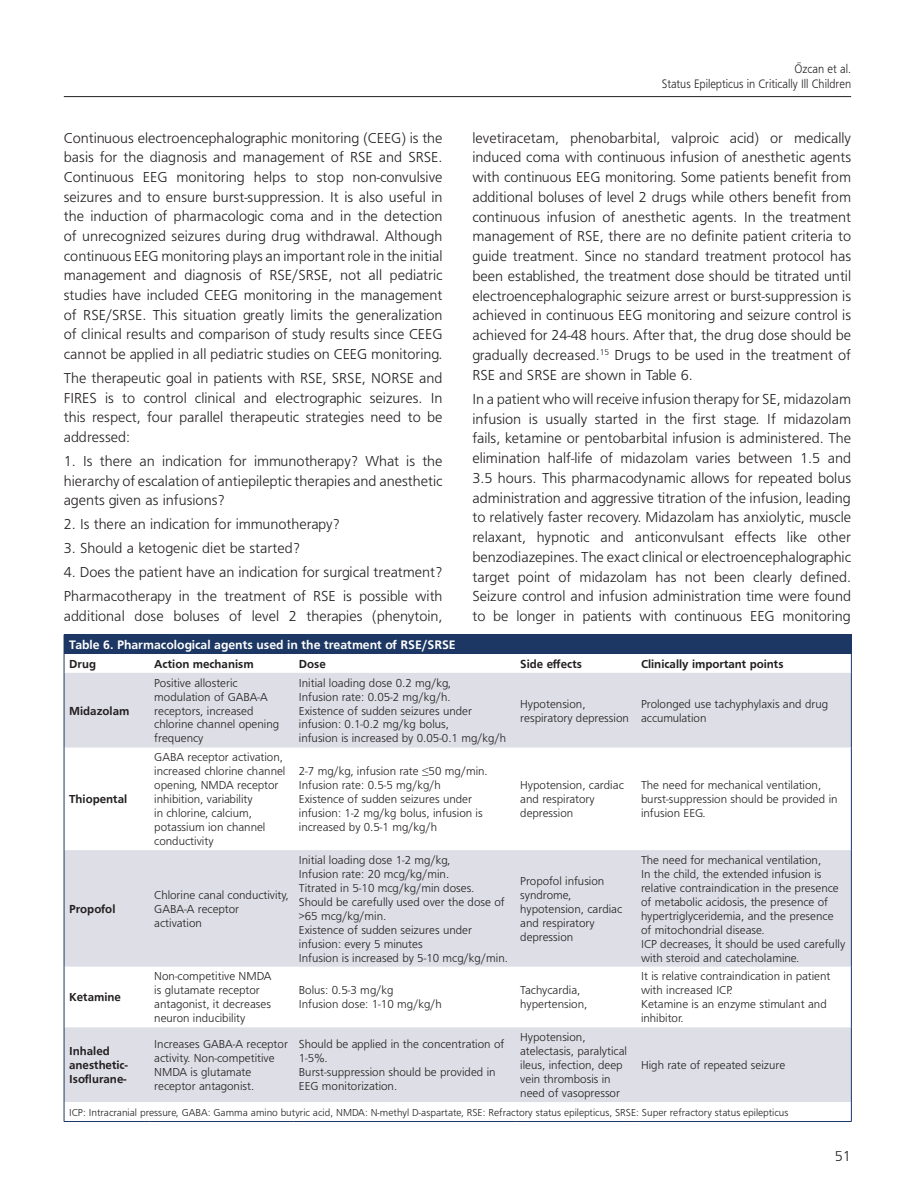
<style>
.page{position:relative;width:915px;height:1191px;background:#fff}
.page>*{position:absolute;margin:0;border:0;box-sizing:border-box;transform-origin:0 0}
.YAZI{font:15px/19.8px "Frugal Normal Tr";color:#231f20;text-align:justify}
.TABLO-BASI{font:12.75px "Frugal Bold Tr";color:#fff}
.t1{font:12.75px/15px "Frugal Normal Tr";color:#231f20;text-align:right;scale:.9 1}
.TABLO-YAZI{font:12px/14px "Frugal Normal Tr";color:#231f20}
.TABLO-YAZI-2{font:12px/14px "Frugal Bold Tr";color:#231f20}
.TABLO-ARA{font:12px "Frugal Bold Tr";color:#231f20}
.TABLO-ALTI{font:10.5px "Frugal Normal Tr";color:#231f20}
.s1{font-family:"Times New Roman"}
</style>
<div class="page">
<hr style="left:64px;top:96px;width:786px;height:1px;background:#231f20">
<div style="left:64px;top:634px;width:787px;height:20px;background:#1c3764"></div>
<svg style="left:65px;top:673px;width:785px;height:429px;fill:#dddee6"></svg>
<svg style="left:64px;top:654px;width:1px;height:19px"></svg>
<svg style="left:850px;top:654px;width:1px;height:19px"></svg>
<hr style="left:64px;top:673px;width:1px;height:74px;background:#1c3764">
<hr style="left:850px;top:673px;width:1px;height:74px;background:#1c3764">
<hr style="left:64px;top:747px;width:1px;height:103px;background:#1c3764">
<hr style="left:850px;top:747px;width:1px;height:103px;background:#1c3764">
<hr style="left:64px;top:850px;width:1px;height:116px;background:#1c3764">
<hr style="left:850px;top:850px;width:1px;height:116px;background:#1c3764">
<hr style="left:64px;top:966px;width:1px;height:61px;background:#1c3764">
<hr style="left:850px;top:966px;width:1px;height:61px;background:#1c3764">
<hr style="left:64px;top:1027px;width:1px;height:75px;background:#1c3764">
<hr style="left:850px;top:1027px;width:1px;height:75px;background:#1c3764">
<svg style="left:64px;top:1102px;width:1px;height:19px"></svg>
<svg style="left:850px;top:1102px;width:1px;height:19px"></svg>
<hr style="left:64px;top:1121px;width:85px;height:1px;background:#1c3764">
<hr style="left:149px;top:1121px;width:144px;height:1px;background:#1c3764">
<hr style="left:293px;top:1121px;width:222px;height:1px;background:#1c3764">
<hr style="left:515px;top:1121px;width:120px;height:1px;background:#1c3764">
<hr style="left:635px;top:1121px;width:216px;height:1px;background:#1c3764">
<p class="YAZI" style="left:64px;top:128px;width:380px">Continuous electroencephalographic monitoring (CEEG) is the basis for the diagnosis and management of RSE and SRSE.<br>Continuous EEG monitoring helps to stop non-convulsive seizures and to ensure burst-suppression. It is also useful in the induction of pharmacologic coma and in the detection of unrecognized seizures during drug withdrawal. Although continuous EEG monitoring plays an important role in the initial management and diagnosis of RSE/SRSE, not all pediatric studies have included CEEG monitoring in the management of RSE/SRSE. This situation greatly limits the generalization of clinical results and comparison of study results since CEEG cannot be applied in all pediatric studies on CEEG monitoring.</p>
<p class="YAZI" style="left:64px;top:368px;width:380px">The therapeutic goal in patients with RSE, SRSE, NORSE and FIRES is to control clinical and electrographic seizures. In this respect, four parallel therapeutic strategies need to be addressed:</p>
<p class="YAZI" style="left:64px;top:451px;width:380px">1. Is there an indication for immunotherapy? What is the hierarchy of escalation of antiepileptic therapies and anesthetic agents given as infusions?</p>
<p class="YAZI" style="left:64px;top:514px;width:277px">2. Is there an indication for immunotherapy?</p>
<p class="YAZI" style="left:64px;top:538px;width:238px">3. Should a ketogenic diet be started?</p>
<p class="YAZI" style="left:64px;top:562px;width:380px">4. Does the patient have an indication for surgical treatment?</p>
<p class="YAZI" style="left:64px;top:586px;width:380px">Pharmacotherapy in the treatment of RSE is possible with additional dose boluses of level 2 therapies (phenytoin,</p>
<p class="t1" style="left:661px;top:61px;width:212px">Özcan et al.<br>Status Epilepticus in Critically Ill Children</p>
<p class="YAZI" style="left:472px;top:128px;width:380px">levetiracetam, phenobarbital, valproic acid) or medically induced coma with continuous infusion of anesthetic agents with continuous EEG monitoring. Some patients benefit from additional boluses of level 2 drugs while others benefit from continuous infusion of anesthetic agents. In the treatment management of RSE, there are no definite patient criteria to guide treatment. Since no standard treatment protocol has been established, the treatment dose should be titrated until electroencephalographic seizure arrest or burst-suppression is achieved in continuous EEG monitoring and seizure control is achieved for 24-48 hours. After that, the drug dose should be gradually decreased.<sup>15</sup> Drugs to be used in the treatment of RSE and SRSE are shown in Table 6.</p>
<p class="YAZI" style="left:472px;top:389px;width:380px">In a patient who will receive infusion therapy for SE, midazolam infusion is usually started in the first stage. If midazolam fails, ketamine or pentobarbital infusion is administered. The elimination half-life of midazolam varies between 1.5 and 3.5 hours. This pharmacodynamic allows for repeated bolus administration and aggressive titration of the infusion, leading to relatively faster recovery. Midazolam has anxiolytic, muscle relaxant, hypnotic and anticonvulsant effects like other benzodiazepines. The exact clinical or electroencephalographic target point of midazolam has not been clearly defined.<br>Seizure control and infusion administration time were found to be longer in patients with continuous EEG monitoring</p>
<p class="TABLO-BASI" style="left:69px;top:637px;width:388px">Table 6. Pharmacological agents used in the treatment of RSE/SRSE</p>
<p class="TABLO-ARA" style="left:69px;top:657px;width:28px">Drug</p>
<p class="TABLO-ARA" style="left:154px;top:657px;width:101px">Action mechanism</p>
<p class="TABLO-ARA" style="left:299px;top:657px;width:28px">Dose</p>
<p class="TABLO-ARA" style="left:520px;top:657px;width:63px">Side effects</p>
<p class="TABLO-ARA" style="left:640px;top:657px;width:144px">Clinically important points</p>
<p class="TABLO-YAZI-2" style="left:69px;top:703px;width:62px">Midazolam</p>
<p class="TABLO-YAZI" style="left:154px;top:675px;width:127px">Positive allosteric modulation of GABA-A receptors, increased chlorine channel opening frequency</p>
<p class="TABLO-YAZI" style="left:299px;top:675px;width:154px">Initial loading dose 0.2 mg/kg,</p>
<p class="TABLO-YAZI" style="left:299px;top:689px;width:153px">Infusion rate: 0.05-2 mg/kg/h.</p>
<p class="TABLO-YAZI" style="left:299px;top:703px;width:175px">Existence of sudden seizures under infusion: 0.1-0.2 mg/kg bolus,</p>
<p class="TABLO-YAZI" style="left:299px;top:731px;width:209px">infusion is increased by 0.05-0.1 mg/kg/h</p>
<p class="TABLO-YAZI" style="left:520px;top:696px;width:110px">Hypotension, respiratory depression</p>
<p class="TABLO-YAZI" style="left:640px;top:696px;width:189px">Prolonged use tachyphylaxis and drug accumulation</p>
<p class="TABLO-YAZI-2" style="left:69px;top:792px;width:60px">Thiopental</p>
<p class="TABLO-YAZI-2" style="left:69px;top:901px;width:48px">Propofol</p>
<p class="TABLO-YAZI-2" style="left:69px;top:990px;width:53px">Ketamine</p>
<p class="TABLO-YAZI" style="left:154px;top:750px;width:133px">GABA receptor activation, increased chlorine channel opening, NMDA receptor inhibition, variability<br>in chlorine, calcium, potassium ion channel conductivity</p>
<p class="TABLO-YAZI" style="left:154px;top:887px;width:136px">Chlorine canal conductivity,<br>GABA-A receptor activation</p>
<p class="TABLO-YAZI" style="left:154px;top:969px;width:119px">Non-competitive NMDA is glutamate receptor antagonist, it decreases neuron inducibility</p>
<p class="TABLO-YAZI" style="left:299px;top:764px;width:190px">2-7 mg/kg, infusion rate <span class="s1">≤</span>50 mg/min.</p>
<p class="TABLO-YAZI" style="left:299px;top:778px;width:143px">Infusion rate: 0.5-5 mg/kg/h</p>
<p class="TABLO-YAZI" style="left:299px;top:792px;width:185px">Existence of sudden seizures under infusion: 1-2 mg/kg bolus, infusion is increased by 0.5-1 mg/kg/h</p>
<p class="TABLO-YAZI" style="left:299px;top:852px;width:153px">Initial loading dose 1-2 mg/kg,</p>
<p class="TABLO-YAZI" style="left:299px;top:866px;width:152px">Infusion rate: 20 mcg/kg/min.</p>
<p class="TABLO-YAZI" style="left:299px;top:880px;width:177px">Titrated in 5-10 mcg/kg/min doses.</p>
<p class="TABLO-YAZI" style="left:299px;top:894px;width:207px">Should be carefully used over the dose of &gt;65 mcg/kg/min.</p>
<p class="TABLO-YAZI" style="left:299px;top:922px;width:175px">Existence of sudden seizures under infusion: every 5 minutes</p>
<p class="TABLO-YAZI" style="left:299px;top:950px;width:210px">Infusion is increased by 5-10 mcg/kg/min.</p>
<p class="TABLO-YAZI" style="left:299px;top:983px;width:96px">Bolus: 0.5-3 mg/kg</p>
<p class="TABLO-YAZI" style="left:299px;top:997px;width:144px">Infusion dose: 1-10 mg/kg/h</p>
<p class="TABLO-YAZI" style="left:520px;top:778px;width:105px">Hypotension, cardiac and respiratory depression</p>
<p class="TABLO-YAZI" style="left:640px;top:778px;width:198px">The need for mechanical ventilation, burst-suppression should be provided in infusion EEG.</p>
<p class="TABLO-YAZI" style="left:520px;top:873px;width:103px">Propofol infusion syndrome, hypotension, cardiac and respiratory depression</p>
<p class="TABLO-YAZI" style="left:520px;top:983px;width:69px">Tachycardia, hypertension,</p>
<p class="TABLO-YAZI" style="left:640px;top:852px;width:199px">The need for mechanical ventilation,<br>In the child, the extended infusion is relative contraindication in the presence of metabolic acidosis, the presence of hypertriglyceridemia, and the presence of mitochondrial disease.</p>
<p class="TABLO-YAZI" style="left:640px;top:936px;width:205px">ICP decreases, İt should be used carefully with steroid and catecholamine.</p>
<p class="TABLO-YAZI" style="left:640px;top:969px;width:191px">It is relative contraindication in patient with increased ICP.</p>
<p class="TABLO-YAZI" style="left:640px;top:997px;width:187px">Ketamine is an enzyme stimulant and inhibitor.</p>
<p class="TABLO-YAZI" style="left:520px;top:1030px;width:108px">Hypotension, atelectasis, paralytical ileus, infection, deep vein thrombosis in need of vasopressor</p>
<p class="TABLO-YAZI-2" style="left:69px;top:1044px;width:60px">Inhaled anesthetic-<br>Isoflurane-</p>
<p class="TABLO-YAZI" style="left:154px;top:1037px;width:135px">Increases GABA-A receptor activity. Non-competitive<br>NMDA is glutamate receptor antagonist.</p>
<p class="TABLO-YAZI" style="left:299px;top:1037px;width:207px">Should be applied in the concentration of<br>1-5%.</p>
<p class="TABLO-YAZI" style="left:640px;top:1058px;width:146px">High rate of repeated seizure</p>
<p class="TABLO-ALTI" style="left:69px;top:1106px;width:720px">ICP: Intracranial pressure, GABA: Gamma amino butyric acid, NMDA: N-methyl D-aspartate, RSE: Refractory status epilepticus, SRSE: Super refractory status epilepticus</p>
<p class="TABLO-YAZI" style="left:299px;top:1065px;width:198px">Burst-suppression should be provided in<br>EEG monitorization.</p>
<p class="YAZI" style="left:834px;top:1146px;width:18px">51</p>
</div>
